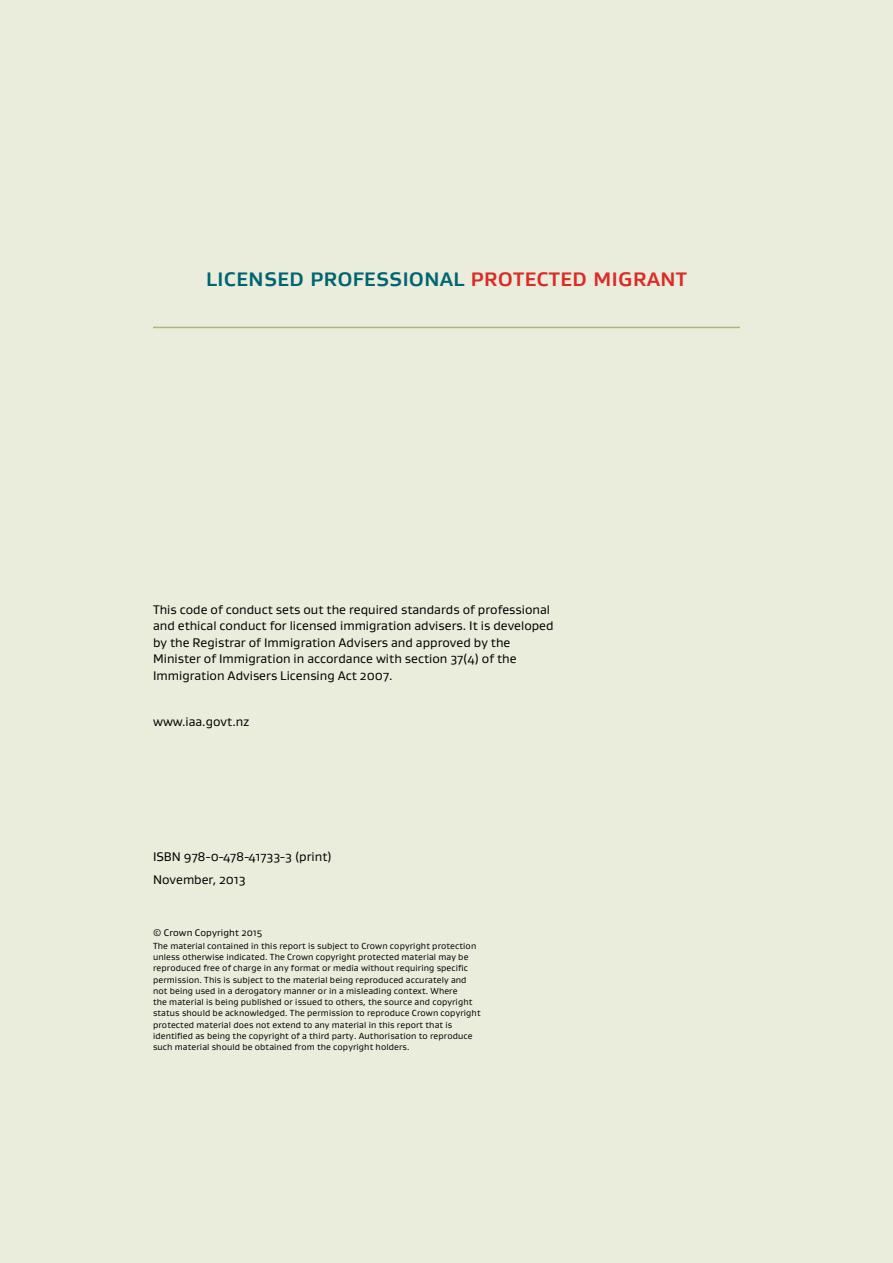
<style>
.page{position:relative;width:893px;height:1263px;background:#eaecdc}
.page>*{position:absolute;margin:0;border:0;box-sizing:border-box;transform-origin:0 0}
.t1{font:500 25.05px "Gustan";color:#006472}
.t2{font:12.75px/16.5px "Gustan";color:#000}
.t3{font:9.75px "Gustan";letter-spacing:.01em;color:#000}
.t4{font:9px/11.2px "Gustan";letter-spacing:.01em;color:#000}
.s1{color:#db2b27}
</style>
<div class="page">
<hr style="left:153px;top:327px;width:587px;height:1px;background:#b0b579">
<h1 class="t1" style="left:206px;top:261px;width:483px">licensed professional <span class="s1">protected migrant</span></h1>
<p class="t2" style="left:153px;top:601px;width:402px">This code of conduct sets out the required standards of professional and ethical conduct for licensed immigration advisers. It is developed by the Registrar of Immigration Advisers and approved by the Minister of Immigration in accordance with section 37(4) of the Immigration Advisers Licensing Act 2007.</p>
<h2 class="t2" style="left:153px;top:713px;width:98px">www.iaa.govt.nz</h2>
<h2 class="t2" style="left:153px;top:845px;width:180px;line-height:22.8px">ISBN 978-0-478-41733-3 (print)<br>November, 2013</h2>
<p class="t3" style="left:153px;top:927px;width:111px">© Crown Copyright 2015</p>
<p class="t4" style="left:153px;top:940px;width:329px">The material contained in this report is subject to Crown copyright protection unless otherwise indicated. The Crown copyright protected material may be reproduced free of charge in any format or media without requiring specific permission. This is subject to the material being reproduced accurately and not being used in a derogatory manner or in a misleading context. Where<br>the material is being published or issued to others, the source and copyright status should be acknowledged. The permission to reproduce Crown copyright protected material does not extend to any material in this report that is identified as being the copyright of a third party. Authorisation to reproduce such material should be obtained from the copyright holders.</p>
</div>
